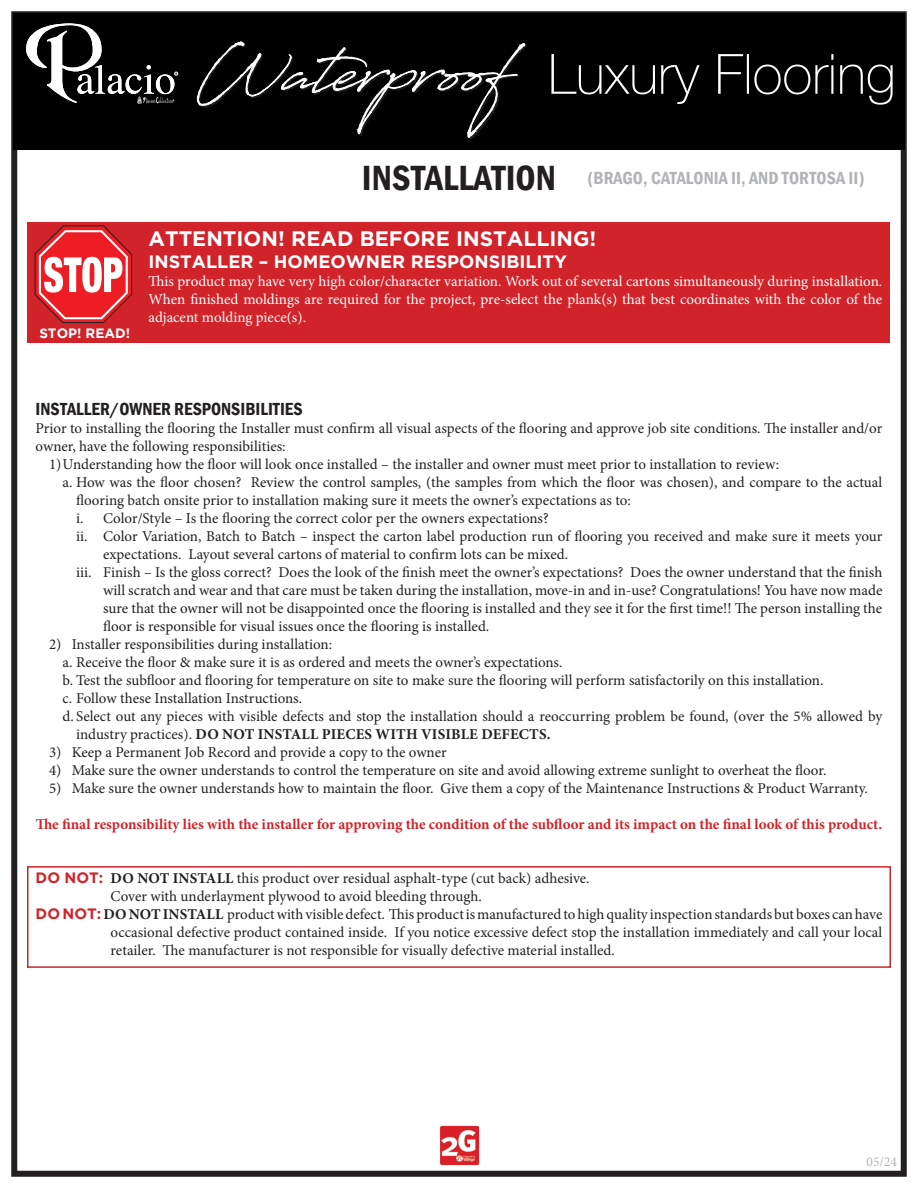
<style>
.page{position:relative;width:918px;height:1188px;background:#fff}
.page>*{position:absolute;margin:0;border:0;box-sizing:border-box;transform-origin:0 0}
.t1{font:600 condensed 36px "Franklin Gothic";color:#231f20}
.t2{font:700 21px "Gotham";color:#fff}
.t3{font:700 18px "Gotham";color:#fff}
.t4{font:600 condensed 18px "Franklin Gothic";color:#b2b3b7}
.t5{font:600 condensed 18px "Franklin Gothic";color:#231f20}
.t6{font:15px/18px "Minion Pro";color:#231f20}
.t7{font:15px/18px "Minion Pro";color:#fff;text-align:justify}
.t8{font:700 15px "Minion Pro";color:#d1232a}
.t9{font:700 13.5px "Gotham";color:#fff}
.t10{font:13.5px "Minion Pro";color:#b2b3b7}
.s1{font-weight:700}
.s2{font-family:"Gotham";font-weight:700;color:#d1232a}
</style>
<div class="page">
<div style="left:11px;top:11px;width:896px;height:1166px;border:6px solid #231f20"></div>
<img style="left:440px;top:1125px;width:40px;height:41px">
<div style="left:14px;top:14px;width:891px;height:136px;background:#000001"></div>
<svg style="left:26px;top:23px;width:152px;height:81px"></svg>
<svg style="left:551px;top:54px;width:342px;height:51px"></svg>
<svg style="left:197px;top:41px;width:329px;height:97px"></svg>
<div style="left:28px;top:222px;width:862px;height:120px;background:#d1232a"></div>
<div style="left:27px;top:866px;width:864px;height:102px;border:2px solid #d1232a"></div>
<svg style="left:35px;top:225px;width:97px;height:98px"></svg>
<h1 class="t1" style="left:362px;top:154px;width:196px">INSTALLATION</h1>
<p class="t4" style="left:587px;top:166px;width:279px">(BRAGO, CATALONIA II, AND TORTOSA II)</p>
<p class="t9" style="left:39px;top:325px;width:92px">STOP! READ!</p>
<p class="t2" style="left:148px;top:227px;width:449px">ATTENTION! READ BEFORE INSTALLING!</p>
<p class="t3" style="left:148px;top:251px;width:420px">INSTALLER – HOMEOWNER RESPONSIBILITY</p>
<p class="t7" style="left:148px;top:272px;width:735px">This product may have very high color/character variation. Work out of several cartons simultaneously during installation.<br>When finished moldings are required for the project, pre-select the plank(s) that best coordinates with the color of the adjacent molding piece(s).</p>
<p class="t5" style="left:36px;top:397px;width:269px">INSTALLER/OWNER RESPONSIBILITIES</p>
<p class="t6" style="left:36px;top:420px;width:848px">Prior to installing the flooring the Installer must confirm all visual aspects of the flooring and approve job site conditions. The installer and/or owner, have the following responsibilities:</p>
<p class="t6" style="left:49px;top:456px;width:732px">1)Understanding how the floor will look once installed – the installer and owner must meet prior to installation to review:</p>
<p class="t6" style="left:76px;top:474px;width:808px;text-indent:-14px">a. How was the floor chosen? Review the control samples, (the samples from which the floor was chosen), and compare to the actual flooring batch onsite prior to installation making sure it meets the owner’s expectations as to:</p>
<p class="t6" style="left:76px;top:510px;width:474px">i. Color/Style – Is the flooring the correct color per the owners expectations?</p>
<p class="t6" style="left:103px;top:528px;width:781px;text-indent:-27px">ii. Color Variation, Batch to Batch – inspect the carton label production run of flooring you received and make sure it meets your expectations. Layout several cartons of material to confirm lots can be mixed.</p>
<p class="t6" style="left:103px;top:564px;width:781px;text-align:justify;text-indent:-27px">iii. Finish – Is the gloss correct? Does the look of the finish meet the owner’s expectations? Does the owner understand that the finish will scratch and wear and that care must be taken during the installation, move-in and in-use? Congratulations! You have now made sure that the owner will not be disappointed once the flooring is installed and they see it for the first time!! The person installing the floor is responsible for visual issues once the flooring is installed.</p>
<p class="t6" style="left:49px;top:636px;width:285px">2) Installer responsibilities during installation:</p>
<p class="t6" style="left:63px;top:654px;width:501px">a. Receive the floor &amp; make sure it is as ordered and meets the owner’s expectations.</p>
<p class="t6" style="left:63px;top:672px;width:762px">b. Test the subfloor and flooring for temperature on site to make sure the flooring will perform satisfactorily on this installation.</p>
<p class="t6" style="left:63px;top:690px;width:241px">c. Follow these Installation Instructions.</p>
<p class="t6" style="left:76px;top:708px;width:808px;text-indent:-14px">d. Select out any pieces with visible defects and stop the installation should a reoccurring problem be found, (over the 5% allowed by industry practices). <span class="s1">DO NOT INSTALL PIECES WITH VISIBLE DEFECTS.</span></p>
<p class="t6" style="left:49px;top:744px;width:399px">3) Keep a Permanent Job Record and provide a copy to the owner</p>
<p class="t6" style="left:49px;top:762px;width:779px">4) Make sure the owner understands to control the temperature on site and avoid allowing extreme sunlight to overheat the floor.</p>
<p class="t6" style="left:49px;top:780px;width:820px">5) Make sure the owner understands how to maintain the floor. Give them a copy of the Maintenance Instructions &amp; Product Warranty.</p>
<p class="t8" style="left:36px;top:814px;width:848px">The final responsibility lies with the installer for approving the condition of the subfloor and its impact on the final look of this product.</p>
<p class="t6" style="left:36px;top:870px;width:556px"><span class="s2">DO NOT:</span> <span class="s1">DO NOT INSTALL</span> this product over residual asphalt-type (cut back) adhesive.</p>
<p class="t6" style="left:111px;top:888px;width:373px">Cover with underlayment plywood to avoid bleeding through.</p>
<p class="t6" style="left:111px;top:906px;width:773px;text-align:justify;text-indent:-75px"><span class="s2">DO NOT:</span><span class="s1">DO NOT INSTALL</span> product with visible defect. This product is manufactured to high quality inspection standards but boxes can have occasional defective product contained inside. If you notice excessive defect stop the installation immediately and call your local retailer. The manufacturer is not responsible for visually defective material installed.</p>
<p class="t10" style="left:867px;top:1153px;width:32px">05/24</p>
</div>
